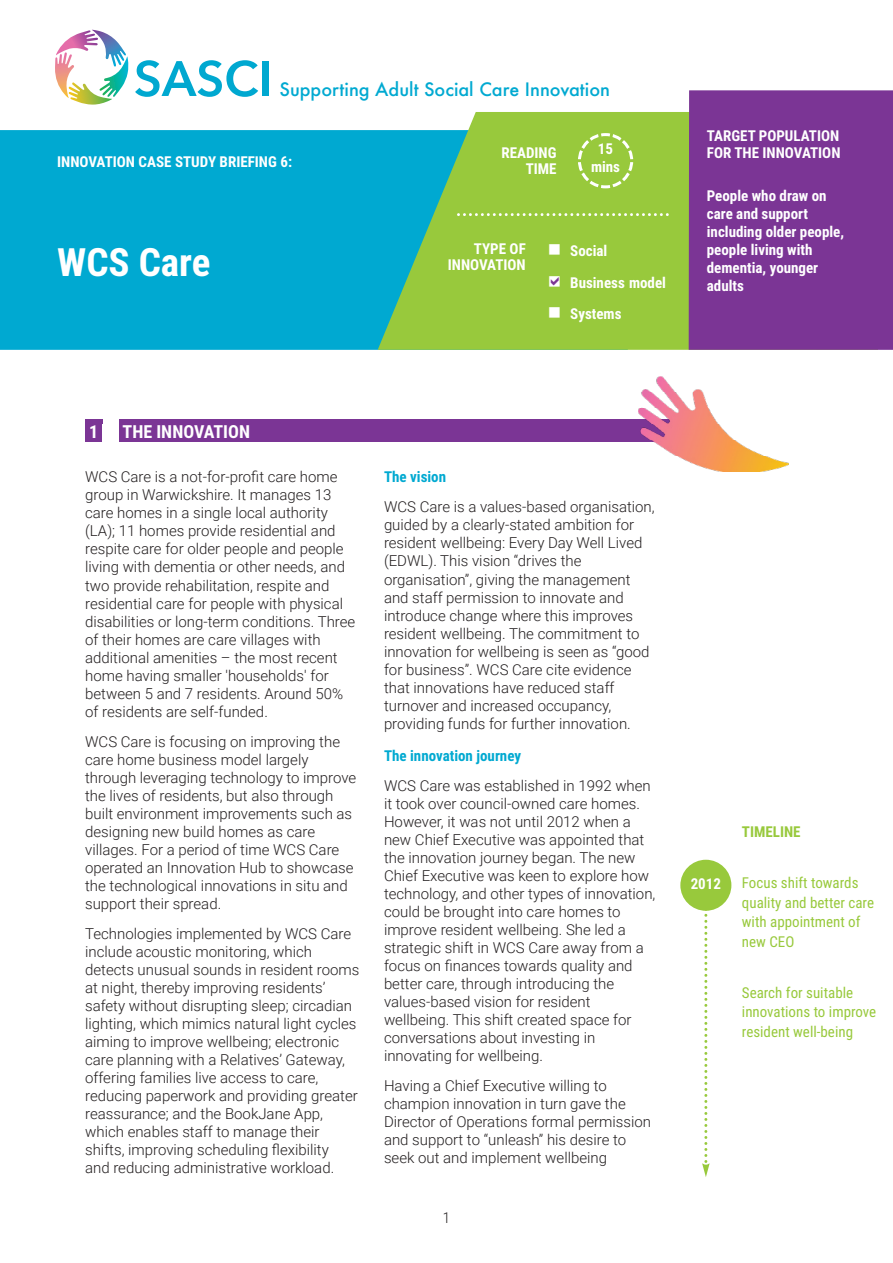
<style>
.page{position:relative;width:893px;height:1263px;background:#fff}
.page>*{position:absolute;margin:0;border:0;box-sizing:border-box;transform-origin:0 0}
.t1{font:700 39px "Roboto Condensed";color:#fff}
.t2{font:500 18px "Futura";color:#00a9d1}
.t3{font:700 18px "Roboto Condensed";color:#fff}
.t4{font:300 15px/18px "Roboto";color:#231f20}
.t5{font:700 15px/18px "Roboto Condensed";color:#fff;text-align:right}
.t6{font:15px/19.5px "Roboto Condensed";color:#98c93c}
.t7{font:700 15px "Roboto Condensed";color:#00a9d1}
.t8{font:700 15px "Roboto Condensed";color:#98c93c}
.t9{font:300 15px "Roboto Condensed";color:#231f20}
</style>
<div class="page">
<div style="left:0;top:130px;width:378px;height:220px;background:#00a9d1"></div>
<div style="left:119px;top:420px;width:561px;height:22px;background:#7b3595"></div>
<div style="left:85px;top:420px;width:17px;height:22px;background:#7b3595"></div>
<img style="left:638px;top:377px;width:151px;height:94px">
<svg style="left:378px;top:112px;width:311px;height:238px;background:#84c556"></svg>
<svg style="left:135px;top:60px;width:123px;height:37px"></svg>
<div style="left:262px;top:61px;width:6px;height:35px;background:#00a8d0"></div>
<div style="left:689px;top:90px;width:204px;height:260px;background:#7b3595"></div>
<svg style="left:452px;top:213px;width:216px;height:3px"></svg>
<svg style="left:576px;top:132px;width:59px;height:58px;background:#a3ce51"></svg>
<img style="left:55px;top:30px;width:74px;height:75px">
<svg style="left:702px;top:913px;width:8px;height:264px"></svg>
<div style="left:680px;top:860px;width:51px;height:51px;background:#98c93c;border-radius:50%"></div>
<svg style="left:551px;top:277px;width:8px;height:9px"></svg>
<p class="t2" style="left:280px;top:81px;width:332px">Supporting Adult Social Care Innovation</p>
<p class="t5" style="left:57px;top:155px;width:236px">INNOVATION CASE STUDY BRIEFING 6:</p>
<p class="t5" style="left:501px;top:146px;width:57px;line-height:16.5px">READING<br>TIME</p>
<p class="t5" style="left:591px;top:142px;width:31px;text-align:center">15 mins</p>
<h1 class="t1" style="left:57px;top:246px;width:155px">WCS Care</h1>
<p class="t5" style="left:448px;top:242px;width:79px;line-height:16.5px">TYPE OF<br>INNOVATION</p>
<p class="t5" style="left:548px;top:243px;width:61px">■ Social</p>
<p class="t5" style="left:548px;top:275px;width:120px">■ Business model</p>
<p class="t5" style="left:548px;top:306px;width:75px">■ Systems</p>
<p class="t5" style="left:707px;top:129px;width:135px;line-height:16.5px;text-align:left">TARGET POPULATION<br>FOR THE INNOVATION</p>
<p class="t5" style="left:707px;top:188px;width:139px;text-align:left">People who draw on care and support including older people, people living with dementia, younger adults</p>
<p class="t3" style="left:89px;top:424px;width:11px">1</p>
<p class="t3" style="left:123px;top:424px;width:129px">THE INNOVATION</p>
<p class="t4" style="left:85px;top:470px;width:272px">WCS Care is a not-for-profit care home group in Warwickshire. It manages 13 care homes in a single local authority (LA); 11 homes provide residential and respite care for older people and people living with dementia or other needs, and two provide rehabilitation, respite and residential care for people with physical disabilities or long-term conditions. Three of their homes are care villages with additional amenities – the most recent home having smaller 'households' for between 5 and 7 residents. Around 50% of residents are self-funded.</p>
<p class="t4" style="left:85px;top:734px;width:273px">WCS Care is focusing on improving the care home business model largely through leveraging technology to improve the lives of residents, but also through built environment improvements such as designing new build homes as care villages. For a period of time WCS Care operated an Innovation Hub to showcase the technological innovations in situ and support their spread.</p>
<p class="t4" style="left:85px;top:926px;width:276px">Technologies implemented by WCS Care include acoustic monitoring, which detects unusual sounds in resident rooms at night, thereby improving residents’ safety without disrupting sleep; circadian lighting, which mimics natural light cycles aiming to improve wellbeing; electronic care planning with a Relatives’ Gateway, offering families live access to care, reducing paperwork and providing greater reassurance; and the BookJane App, which enables staff to manage their shifts, improving scheduling flexibility<br>and reducing administrative workload.</p>
<p class="t7" style="left:384px;top:471px;width:64px">The vision</p>
<p class="t4" style="left:384px;top:500px;width:272px">WCS Care is a values-based organisation, guided by a clearly-stated ambition for resident wellbeing: Every Day Well Lived (EDWL). This vision “drives the organisation”, giving the management and staff permission to innovate and introduce change where this improves resident wellbeing. The commitment to innovation for wellbeing is seen as “good for business”. WCS Care cite evidence that innovations have reduced staff turnover and increased occupancy, providing funds for further innovation.</p>
<p class="t7" style="left:384px;top:749px;width:139px">The innovation journey</p>
<p class="t4" style="left:384px;top:778px;width:273px">WCS Care was established in 1992 when it took over council-owned care homes.<br>However, it was not until 2012 when a new Chief Executive was appointed that the innovation journey began. The new Chief Executive was keen to explore how technology, and other types of innovation, could be brought into care homes to improve resident wellbeing. She led a strategic shift in WCS Care away from a focus on finances towards quality and better care, through introducing the values-based vision for resident wellbeing. This shift created space for conversations about investing in innovating for wellbeing.</p>
<p class="t4" style="left:384px;top:1078px;width:269px">Having a Chief Executive willing to champion innovation in turn gave the Director of Operations formal permission and support to “unleash” his desire to seek out and implement wellbeing</p>
<p class="t9" style="left:443px;top:1212px;width:9px">1</p>
<p class="t5" style="left:691px;top:876px;width:32px">2012</p>
<p class="t8" style="left:742px;top:826px;width:60px">TIMELINE</p>
<p class="t6" style="left:742px;top:874px;width:134px">Focus shift towards quality and better care with appointment of new CEO</p>
<p class="t6" style="left:742px;top:984px;width:136px">Search for suitable innovations to improve resident well-being</p>
</div>
